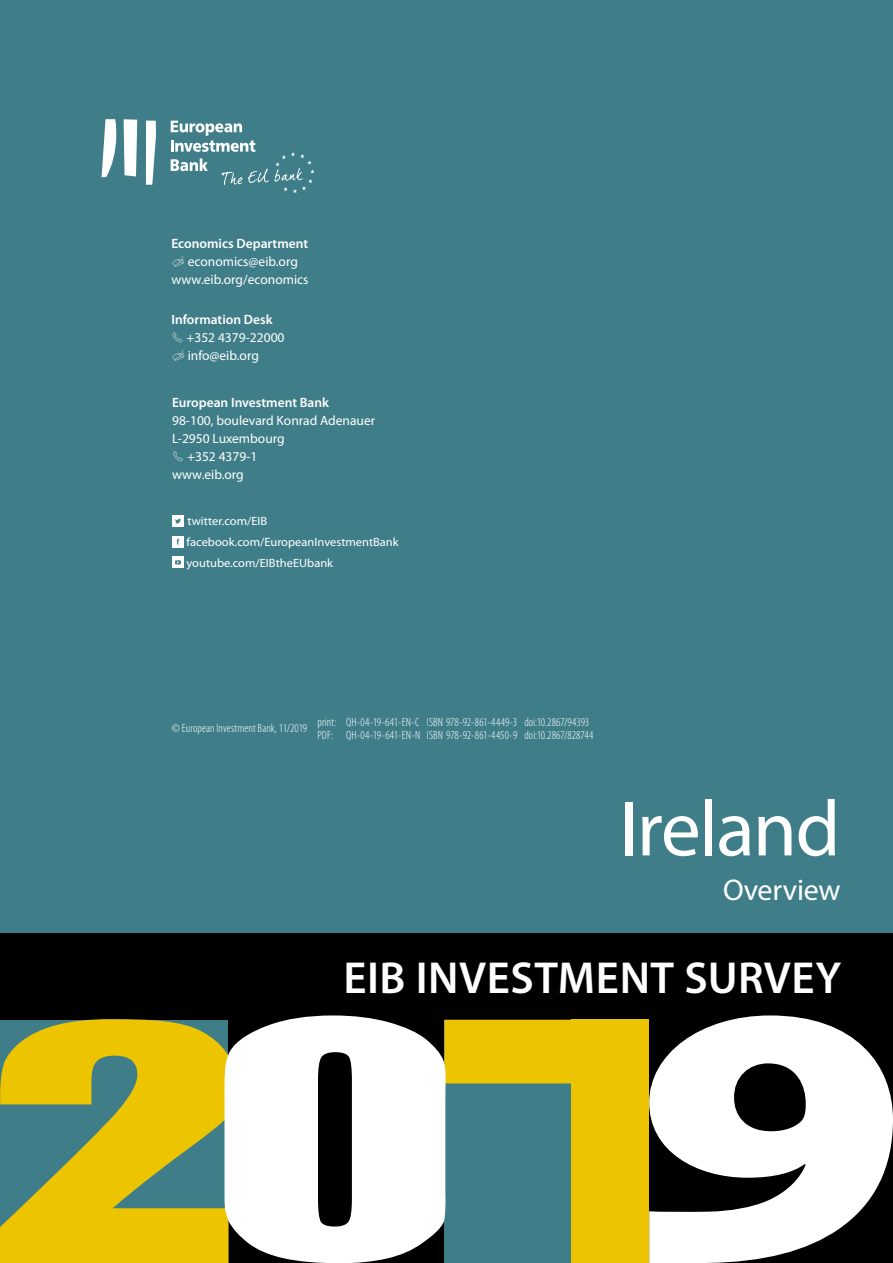
<style>
.page{position:relative;width:893px;height:1263px;background:#fff}
.page>*{position:absolute;margin:0;border:0;box-sizing:border-box;transform-origin:0 0}
.t1{font:79.5px "Myriad Pro";letter-spacing:-.02em;color:#fff}
.t2{font:600 45px "Myriad Pro";letter-spacing:.01em;color:#fff}
.t3{font:30px "Myriad Pro";letter-spacing:-.01em;color:#fff}
.t4{font:13.5px/18px "Myriad Pro";color:#fff}
.t5{font:600 13.5px "Myriad Pro";color:#fff}
.t6{font:300 condensed 12px/13.4px "Myriad Pro";letter-spacing:.005em;color:#fff}
.t7{font:12px/20.7px "Myriad Pro";color:#fff;scale:1.04 1}
</style>
<div class="page">
<div style="left:0;top:676px;width:893px;height:264px;background:#3f7e88"></div>
<div style="left:0;top:0;width:893px;height:676px;background:#3f7e88"></div>
<div style="left:444px;top:1020px;width:225px;height:243px;background:#3f7e88"></div>
<div style="left:0;top:933px;width:893px;height:87px;background:#000"></div>
<svg style="left:0;top:1019px;width:224px;height:244px;background:#b7ae28"></svg>
<div style="left:572px;top:1020px;width:77px;height:243px;background:#ecc500"></div>
<div style="left:447px;top:1020px;width:125px;height:63px;background:#ecc500"></div>
<svg style="left:224px;top:1015px;width:223px;height:248px"></svg>
<svg style="left:102px;top:119px;width:14px;height:58px"></svg>
<svg style="left:124px;top:119px;width:13px;height:57px"></svg>
<svg style="left:146px;top:121px;width:10px;height:64px"></svg>
<svg style="left:171px;top:121px;width:144px;height:72px"></svg>
<div style="left:172px;top:515px;width:12px;height:12px;background:#fff"></div>
<svg style="left:175px;top:519px;width:6px;height:5px"></svg>
<div style="left:172px;top:536px;width:12px;height:11px;background:#fff"></div>
<svg style="left:177px;top:539px;width:2px;height:6px"></svg>
<div style="left:172px;top:556px;width:12px;height:12px;background:#fff"></div>
<svg style="left:175px;top:560px;width:6px;height:4px"></svg>
<svg style="left:649px;top:1015px;width:244px;height:248px"></svg>
<p class="t5" style="left:171px;top:235px;width:138px">Economics Department</p>
<p class="t4" style="left:171px;top:252px;width:139px;text-align:center">economics@eib.org www.eib.org/economics</p>
<p class="t5" style="left:171px;top:312px;width:103px">Information Desk</p>
<p class="t4" style="left:188px;top:328px;width:98px;text-indent:-16px">✓ +352 4379-22000 info@eib.org</p>
<p class="t5" style="left:172px;top:395px;width:158px">European Investment Bank</p>
<p class="t4" style="left:172px;top:411px;width:205px">98-100, boulevard Konrad Adenauer<br>L-2950 Luxembourg</p>
<p class="t4" style="left:172px;top:447px;width:87px">✓ +352 4379-1 www.eib.org</p>
<p class="t7" style="left:186px;top:511px;width:206px">twitter.com/EIB facebook.com/EuropeanInvestmentBank youtube.com/EIBtheEUbank</p>
<p class="t6" style="left:172px;top:722px;width:137px">© European Investment Bank, 11/2019</p>
<p class="t6" style="left:317px;top:715px;width:277px">print: QH-04-19-641-EN-C ISBN 978-92-861-4449-3 doi:10.2867/94393<br>PDF: QH-04-19-641-EN-N ISBN 978-92-861-4450-9 doi:10.2867/828744</p>
<h1 class="t1" style="left:619px;top:785px;width:222px">Ireland</h1>
<h3 class="t3" style="left:723px;top:874px;width:119px">Overview</h3>
<h2 class="t2" style="left:343px;top:953px;width:500px">EIB INVESTMENT SURVEY</h2>
</div>
